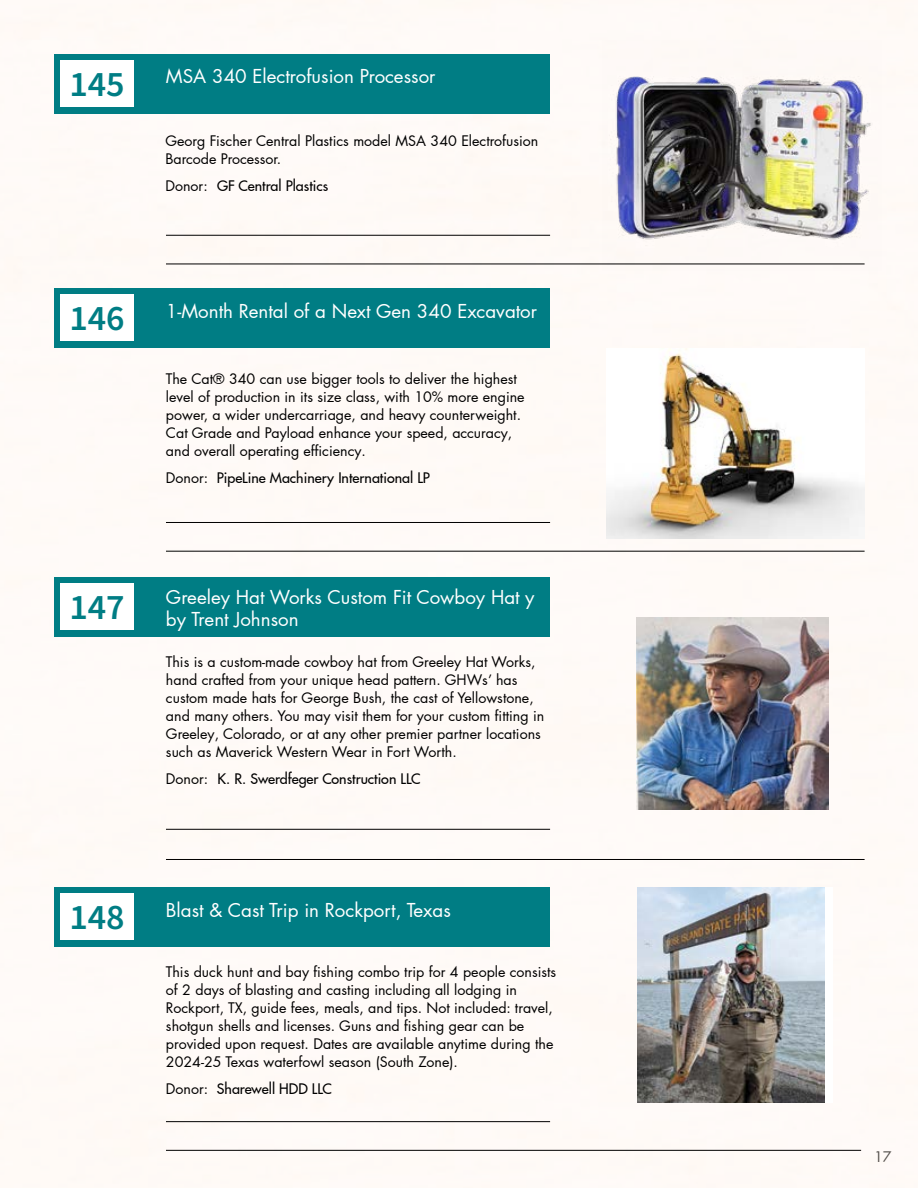
<style>
.page{position:relative;width:918px;height:1188px;background:#fff}
.page>*{position:absolute;margin:0;border:0;box-sizing:border-box;transform-origin:0 0}
.t1{font:18.75px/22.5px "Futura LT Pro";color:#fff}
.t2{font:14.25px/18px "Futura LT Pro";color:#000}
.t3{font:500 14.25px "Futura LT Pro";color:#000}
.s1{font-family:"Source Sans Pro";font-weight:600;font-size:36px;color:#007d84}
.s2{font-weight:400}
</style>
<div class="page">
<img style="left:0;top:0;width:918px;height:1180px">
<div style="left:54px;top:54px;width:496px;height:59px;background:#007d84"></div>
<div style="left:60px;top:60px;width:74px;height:46px;background:#fff"></div>
<hr style="left:166px;top:264px;width:699px;height:1px;background:#000">
<hr style="left:166px;top:235px;width:384px;height:1px;background:#000">
<img style="left:606px;top:349px;width:259px;height:190px">
<div style="left:54px;top:288px;width:496px;height:60px;background:#007d84"></div>
<div style="left:60px;top:294px;width:74px;height:47px;background:#fff"></div>
<hr style="left:166px;top:551px;width:699px;height:1px;background:#000">
<hr style="left:166px;top:522px;width:384px;height:1px;background:#000">
<div style="left:638px;top:888px;width:195px;height:215px;background:#fff"></div>
<img style="left:638px;top:888px;width:186px;height:215px">
<div style="left:54px;top:578px;width:496px;height:59px;background:#007d84"></div>
<div style="left:60px;top:584px;width:74px;height:46px;background:#fff"></div>
<hr style="left:166px;top:859px;width:699px;height:1px;background:#000">
<hr style="left:166px;top:829px;width:384px;height:1px;background:#000">
<div style="left:54px;top:888px;width:496px;height:59px;background:#007d84"></div>
<div style="left:60px;top:894px;width:74px;height:46px;background:#fff"></div>
<img style="left:636px;top:618px;width:192px;height:192px">
<img style="left:603px;top:40px;width:278px;height:231px">
<hr style="left:166px;top:1150px;width:695px;height:1px;background:#000">
<hr style="left:166px;top:1121px;width:384px;height:1px;background:#000">
<h1 class="t1" style="left:69px;top:65px;width:368px"><span class="s1">145</span> MSA 340 Electrofusion Processor</h1>
<p class="t2" style="left:165px;top:131px;width:375px">Georg Fischer Central Plastics model MSA 340 Electrofusion<br>Barcode Processor.</p>
<p class="t3" style="left:165px;top:175px;width:164px"><span class="s2">Donor:</span> GF Central Plastics</p>
<h1 class="t1" style="left:69px;top:299px;width:469px"><span class="s1">146</span> 1-Month Rental of a Next Gen 340 Excavator</h1>
<p class="t2" style="left:166px;top:369px;width:360px">The Cat® 340 can use bigger tools to deliver the highest level of production in its size class, with 10% more engine power, a wider undercarriage, and heavy counterweight.<br>Cat Grade and Payload enhance your speed, accuracy, and overall operating efficiency.</p>
<p class="t3" style="left:166px;top:467px;width:265px"><span class="s2">Donor:</span> PipeLine Machinery International LP</p>
<h1 class="t1" style="left:166px;top:586px;width:370px;text-indent:-97px"><span class="s1">147</span> Greeley Hat Works Custom Fit Cowboy Hat y by Trent Johnson</h1>
<p class="t2" style="left:166px;top:653px;width:380px">This is a custom-made cowboy hat from Greeley Hat Works, hand crafted from your unique head pattern. GHWs’ has custom made hats for George Bush, the cast of Yellowstone, and many others. You may visit them for your custom fitting in Greeley, Colorado, or at any other premier partner locations such as Maverick Western Wear in Fort Worth.</p>
<p class="t3" style="left:166px;top:768px;width:256px"><span class="s2">Donor:</span> K. R. Swerdfeger Construction LLC</p>
<h1 class="t1" style="left:69px;top:899px;width:383px"><span class="s1">148</span> Blast &amp; Cast Trip in Rockport, Texas</h1>
<p class="t2" style="left:166px;top:963px;width:392px">This duck hunt and bay fishing combo trip for 4 people consists of 2 days of blasting and casting including all lodging in Rockport, TX, guide fees, meals, and tips. Not included: travel, shotgun shells and licenses. Guns and fishing gear can be provided upon request. Dates are available anytime during the 2024-25 Texas waterfowl season (South Zone).</p>
<p class="t3" style="left:166px;top:1078px;width:168px"><span class="s2">Donor:</span> Sharewell HDD LLC</p>
<p class="t2" style="left:874px;top:1147px;width:19px">17</p>
</div>
